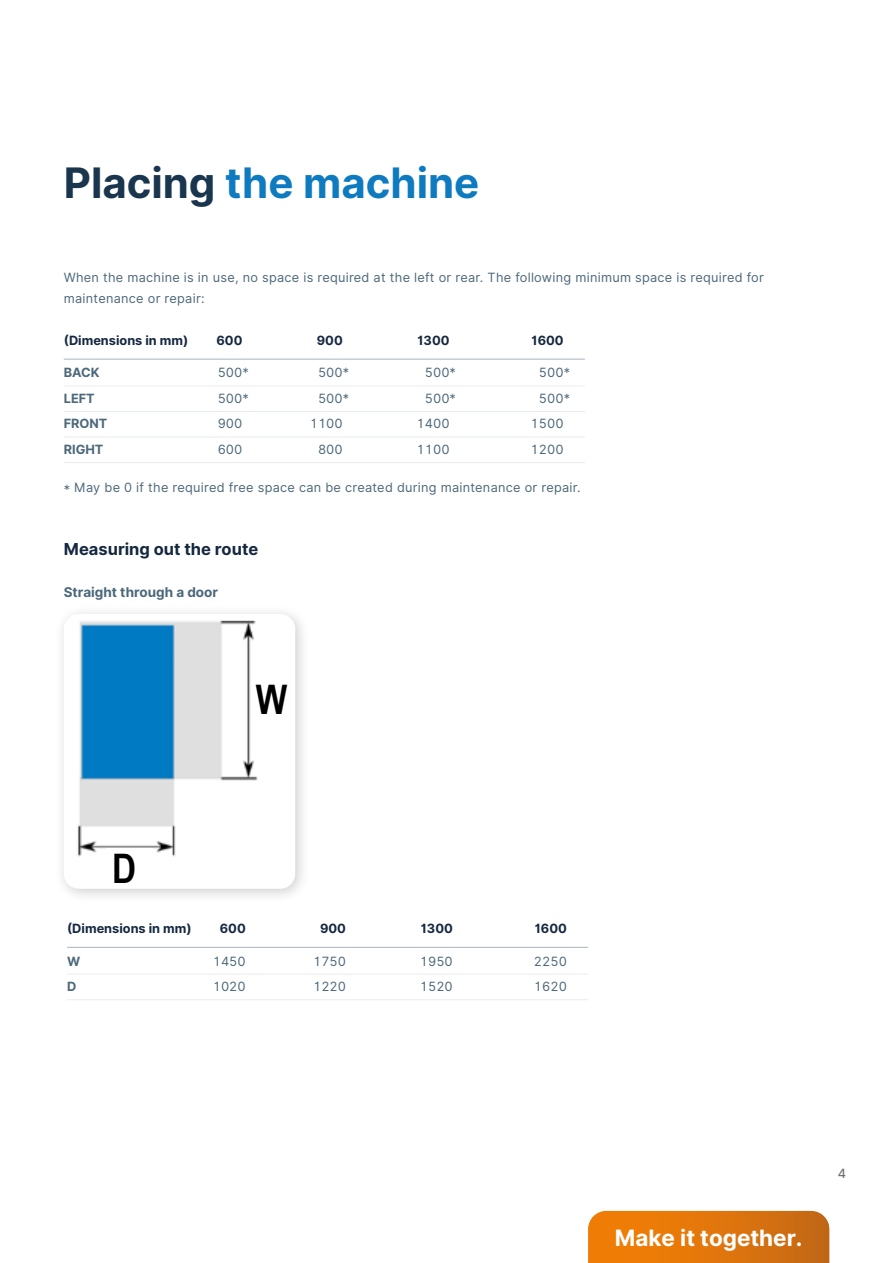
<style>
.page{position:relative;width:893px;height:1263px;background:#fff}
.page>*{position:absolute;margin:0;border:0;box-sizing:border-box;transform-origin:0 0}
.t1{font:700 42px "Inter";color:#0e7abf}
.t2{font:700 40.65px "Arial Narrow";color:#000}
.t3{font:700 22.5px "Inter";color:#fff}
.t4{font:700 16.5px "Inter";color:#152840}
.t5{font:700 13.5px "Inter";color:#4c687a}
.t6{font:12.75px/25.5px "Inter";letter-spacing:.02em;color:#4c687a}
.t7{font:700 12.75px "Inter";color:#152840}
.t8{font:700 12.75px/25.5px "Inter";color:#4c687a}
.t9{font:12.75px/25.5px "Inter";color:#4c687a}
.t10{font:500 12.75px "Inter";color:#737173}
.t11{font:500 12px "Inter";color:#fff}
.s1{color:#1a364e}
</style>
<div class="page">
<svg style="left:588px;top:1211px;width:241px;height:52px;background:#df760e"></svg>
<hr style="left:64px;top:359px;width:521px;height:1px;background:#b3bdc6">
<hr style="left:64px;top:386px;width:521px;height:1px;background:#b3bdc6">
<hr style="left:64px;top:411px;width:521px;height:1px;background:#b3bdc6">
<hr style="left:64px;top:437px;width:521px;height:1px;background:#b3bdc6">
<hr style="left:64px;top:462px;width:521px;height:1px;background:#b3bdc6">
<hr style="left:67px;top:947px;width:521px;height:1px;background:#b3bdc6">
<hr style="left:67px;top:974px;width:521px;height:1px;background:#b3bdc6">
<hr style="left:67px;top:999px;width:521px;height:1px;background:#b3bdc6">
<div style="left:54px;top:604px;width:256px;height:300px;background:#000;opacity:.19"></div>
<img style="left:64px;top:614px;width:231px;height:275px">
<div style="left:256px;top:678px;width:31px;height:46px;background:#fff"></div>
<div style="left:107px;top:848px;width:46px;height:39px;background:#fff"></div>
<h1 class="t1" style="left:64px;top:152px;width:417px"><span class="s1">Placing</span> the machine</h1>
<p class="t6" style="left:64px;top:267px;width:702px;line-height:21px">When the machine is in use, no space is required at the left or rear. The following minimum space is required for maintenance or repair:</p>
<p class="t7" style="left:64px;top:331px;width:126px">(Dimensions in mm)</p>
<p class="t7" style="left:317px;top:331px;width:27px">900</p>
<p class="t6" style="left:318px;top:360px;width:33px">500*</p>
<p class="t6" style="left:318px;top:386px;width:33px">500*</p>
<p class="t6" style="left:310px;top:411px;width:35px">1100</p>
<p class="t6" style="left:318px;top:437px;width:26px">800</p>
<p class="t7" style="left:216px;top:331px;width:27px">600</p>
<p class="t9" style="left:218px;top:360px;width:33px">500*<br>500*<br>900<br>600</p>
<p class="t7" style="left:532px;top:331px;width:34px">1600</p>
<p class="t6" style="left:539px;top:360px;width:33px">500*</p>
<p class="t6" style="left:539px;top:386px;width:33px">500*</p>
<p class="t6" style="left:531px;top:411px;width:35px">1500</p>
<p class="t6" style="left:531px;top:437px;width:35px">1200</p>
<p class="t7" style="left:418px;top:331px;width:33px">1300</p>
<p class="t6" style="left:425px;top:360px;width:33px">500*</p>
<p class="t6" style="left:425px;top:386px;width:33px">500*</p>
<p class="t6" style="left:417px;top:411px;width:35px">1400</p>
<p class="t6" style="left:417px;top:437px;width:35px">1100</p>
<p class="t8" style="left:64px;top:360px;width:45px">BACK<br>LEFT<br>FRONT<br>RIGHT</p>
<p class="t6" style="left:64px;top:475px;width:518px">* May be 0 if the required free space can be created during maintenance or repair.</p>
<p class="t4" style="left:64px;top:537px;width:196px">Measuring out the route</p>
<p class="t5" style="left:64px;top:582px;width:156px">Straight through a door</p>
<h2 class="t2" style="left:256px;top:669px;width:33px">W</h2>
<h2 class="t2" style="left:112px;top:838px;width:26px">D</h2>
<p class="t7" style="left:67px;top:919px;width:126px">(Dimensions in mm)</p>
<p class="t8" style="left:67px;top:948px;width:15px">W<br>D</p>
<p class="t7" style="left:220px;top:919px;width:27px">600</p>
<p class="t7" style="left:320px;top:919px;width:27px">900</p>
<p class="t7" style="left:421px;top:919px;width:33px">1300</p>
<p class="t7" style="left:535px;top:919px;width:34px">1600</p>
<p class="t6" style="left:213px;top:948px;width:35px">1450<br>1020</p>
<p class="t6" style="left:313px;top:948px;width:35px">1750<br>1220</p>
<p class="t6" style="left:420px;top:948px;width:35px">1950<br>1520</p>
<p class="t6" style="left:534px;top:948px;width:35px">2250<br>1620</p>
<p class="t11" style="left:603px;top:1223px;width:212px">Solutions for creators and producers</p>
<h3 class="t3" style="left:615px;top:1223px;width:189px">Make it together.</h3>
<p class="t10" style="left:838px;top:1164px;width:10px">4</p>
</div>
